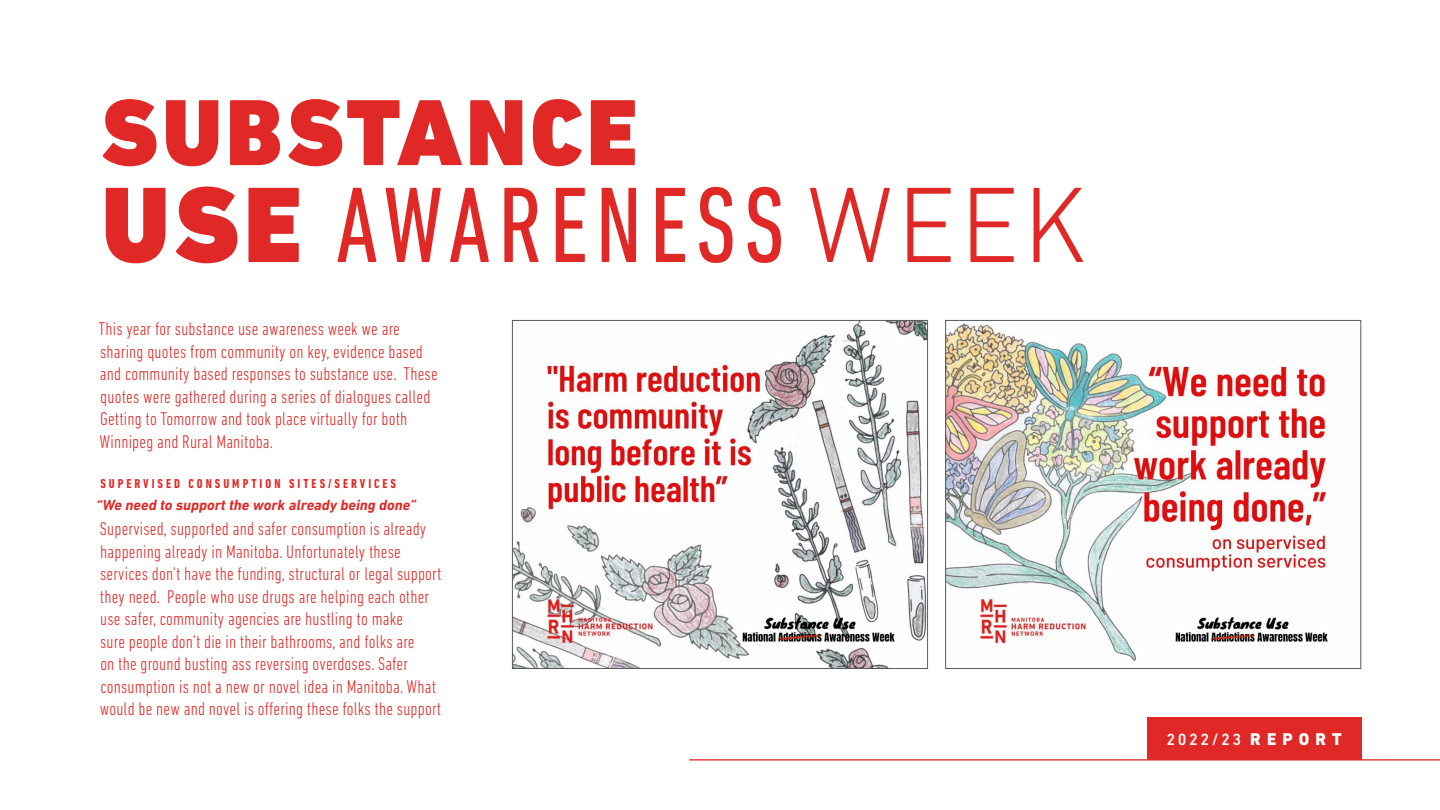
<style>
.page{position:relative;width:1440px;height:810px;background:#fff}
.page>*{position:absolute;margin:0;border:0;box-sizing:border-box;transform-origin:0 0}
.t1{font:condensed 109.12px "DIN Next LT Pro";letter-spacing:.07em;color:#e02926;scale:.96 1}
.t2{font:900 95.5px "DIN Next LT Pro";letter-spacing:.04em;color:#e02926}
.t3{font:300 condensed 18.75px/22.5px "DIN Next LT Pro";letter-spacing:.01em;color:#e02926}
.t4{font:500 16.5px "DIN Next LT Pro";letter-spacing:.16em;color:#fff}
.t5{font:italic 700 15px "DIN Next LT Pro";color:#e02926}
.t6{font:700 condensed 13.12px "DIN Next LT Pro";letter-spacing:.23em;color:#e02926}
.s1{font-weight:900;font-stretch:normal}
.s2{font-weight:300;font-stretch:normal}
.s3{font-weight:800;font-size:17.44px}
</style>
<div class="page">
<div style="left:1147px;top:717px;width:214px;height:42px;background:#e02926"></div>
<hr style="left:689px;top:759px;width:751px;height:2px;background:#e02926">
<img style="left:514px;top:322px;width:412px;height:345px">
<div style="left:512px;top:320px;width:416px;height:349px;border:1px solid #58595b"></div>
<img style="left:947px;top:323px;width:381px;height:338px">
<div style="left:945px;top:320px;width:416px;height:349px;border:1px solid #58595b"></div>
<h2 class="t2" style="left:101px;top:76px;width:538px">SUBSTANCE</h2>
<h1 class="t1" style="left:101px;top:163px;width:1028px"><span class="s1">USE</span> AWARENESS <span class="s2">WEEK</span></h1>
<p class="t3" style="left:99px;top:318px;width:341px">This year for substance use awareness week we are sharing quotes from community on key, evidence based and community based responses to substance use. These quotes were gathered during a series of dialogues called Getting to Tomorrow and took place virtually for both Winnipeg and Rural Manitoba.</p>
<p class="t6" style="left:100px;top:476px;width:297px">SUPERVISED CONSUMPTION SITES/SERVICES</p>
<p class="t5" style="left:96px;top:496px;width:322px">“We need to support the work already being done”</p>
<p class="t3" style="left:100px;top:518px;width:343px">Supervised, supported and safer consumption is already happening already in Manitoba. Unfortunately these services don’t have the funding, structural or legal support they need. People who use drugs are helping each other use safer, community agencies are hustling to make<br>sure people don’t die in their bathrooms, and folks are<br>on the ground busting ass reversing overdoses. Safer consumption is not a new or novel idea in Manitoba. What would be new and novel is offering these folks the support</p>
<p class="t4" style="left:1166px;top:730px;width:177px">2022/23 <span class="s3">REPORT</span></p>
</div>
